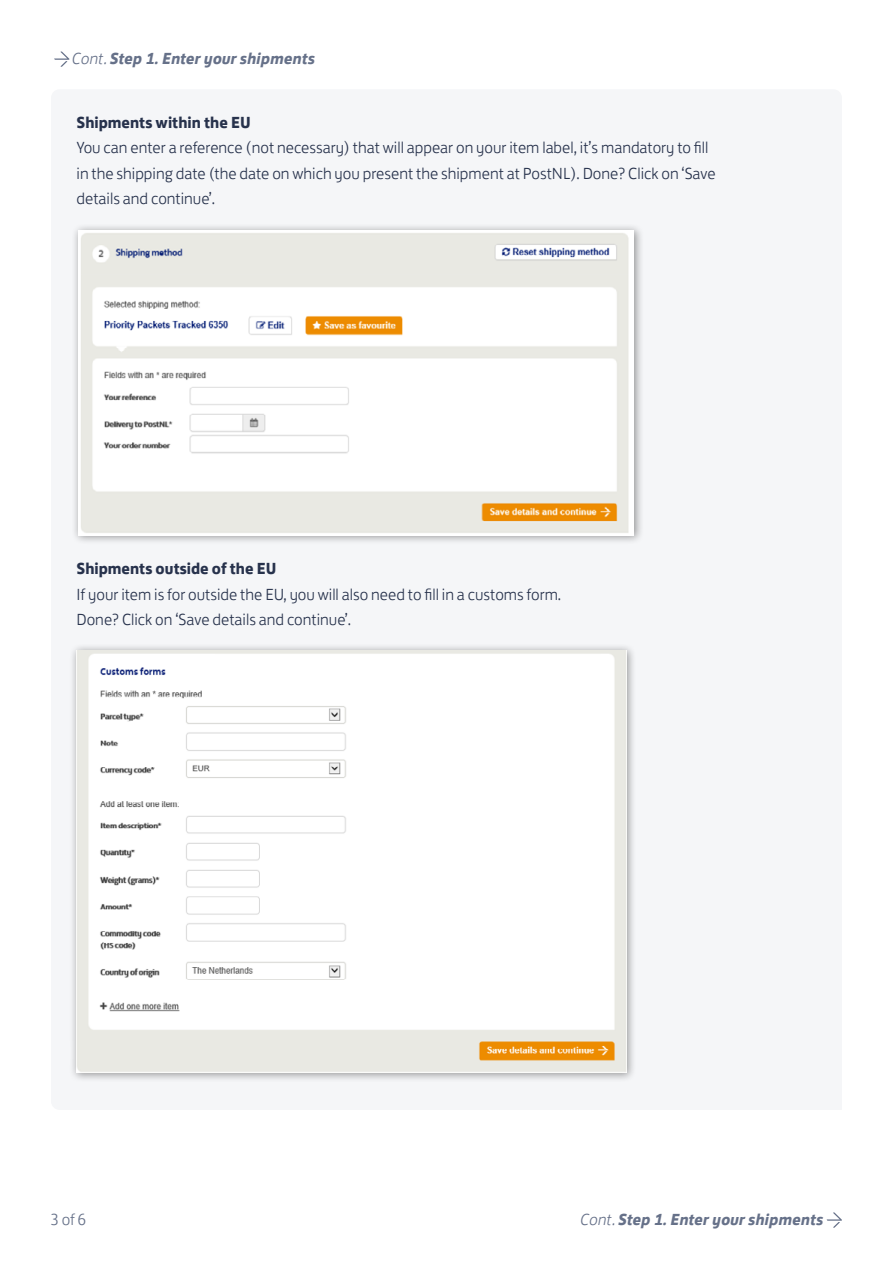
<style>
.page{position:relative;width:893px;height:1263px;background:#fff}
.page>*{position:absolute;margin:0;border:0;box-sizing:border-box;transform-origin:0 0}
.t1{font:300 16.5px/25.5px "Post NL";color:#27324c}
.t2{font:italic 700 16.5px "Post NL";color:#667189}
.t3{font:700 16.5px "Post NL";color:#27324c}
.t4{font:300 16.5px "Post NL";color:#667189}
.s1{font-weight:300}
</style>
<div class="page">
<div style="left:72px;top:224px;width:571px;height:321px;background:#000;opacity:.4"></div>
<img style="left:79px;top:230px;width:555px;height:305px">
<div style="left:70px;top:644px;width:567px;height:438px;background:#000;opacity:.4"></div>
<img style="left:76px;top:651px;width:550px;height:421px">
<svg style="left:54px;top:51px;width:16px;height:16px"></svg>
<svg style="left:827px;top:1212px;width:15px;height:16px"></svg>
<p class="t2" style="left:72px;top:44px;width:244px"><span class="s1">Cont.</span> Step 1. Enter your shipments</p>
<p class="t3" style="left:77px;top:108px;width:176px">Shipments within the EU</p>
<p class="t1" style="left:77px;top:133px;width:641px">You can enter a reference (not necessary) that will appear on your item label, it’s mandatory to fill in the shipping date (the date on which you present the shipment at PostNL). Done? Click on ‘Save details and continue’.</p>
<p class="t3" style="left:77px;top:554px;width:201px">Shipments outside of the EU</p>
<p class="t1" style="left:77px;top:580px;width:486px">If your item is for outside the EU, you will also need to fill in a customs form.<br>Done? Click on ‘Save details and continue’.</p>
<p class="t4" style="left:51px;top:1206px;width:37px">3 of 6</p>
<p class="t2" style="left:581px;top:1205px;width:244px"><span class="s1">Cont.</span> Step 1. Enter your shipments</p>
</div>
